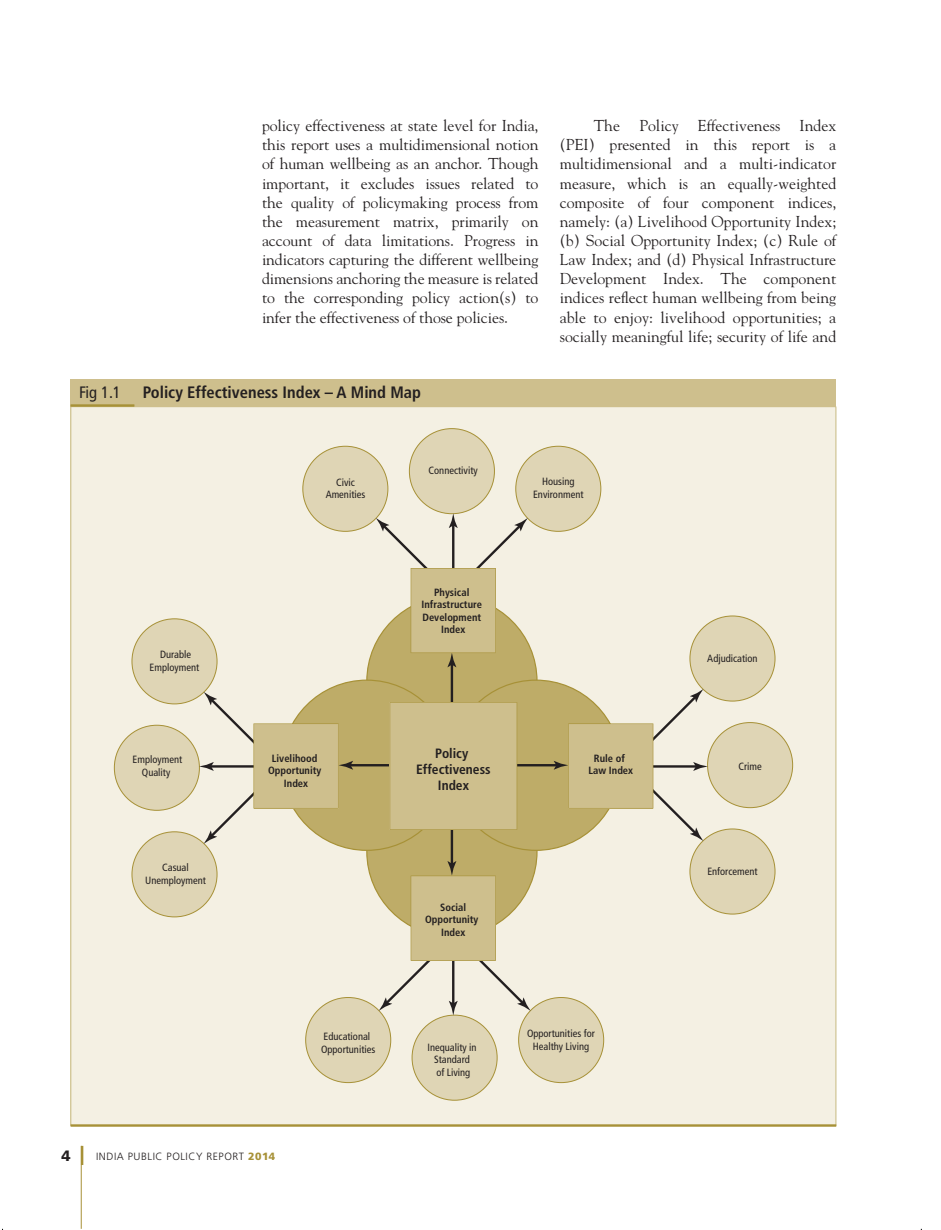
<style>
.page{position:relative;width:941px;height:1230px;background:#fff}
.page>*{position:absolute;margin:0;border:0;box-sizing:border-box;transform-origin:0 0}
.t1{font:700 condensed 16.5px "Frutiger";color:#231f20}
.t2{font:condensed 16.5px "Frutiger";color:#231f20}
.text_01{font:15.75px/19.2px "Goudy";letter-spacing:-.005em;color:#231f20;text-align:justify}
.t3{font:900 15px "Frutiger";color:#231f20}
.t4{font:700 condensed 13.5px/16.2px "Frutiger";color:#231f20;text-align:center}
.t5{font:condensed 10.5px/12.6px "Frutiger";color:#231f20;text-align:center}
.t6{font:700 condensed 10.5px/12.6px "Frutiger";color:#231f20;text-align:center}
.t7{font:300 10.5px "Frutiger";letter-spacing:.05em;color:#231f20}
.s1{font-weight:900;color:#a79137}
</style>
<div class="page">
<hr style="left:81px;top:1145px;width:1px;height:83px;background:#a79137">
<svg style="left:81px;top:1145px;width:2px;height:19px"></svg>
<div style="left:71px;top:406px;width:765px;height:718px;background:#f4f0e3"></div>
<div style="left:367px;top:766px;width:170px;height:170px;background:#beac68;border-radius:50%"></div>
<div style="left:367px;top:596px;width:170px;height:170px;background:#beac68;border-radius:50%"></div>
<div style="left:451px;top:680px;width:170px;height:170px;background:#beac68;border-radius:50%"></div>
<div style="left:282px;top:680px;width:170px;height:170px;background:#beac68;border-radius:50%"></div>
<div style="left:71px;top:379px;width:765px;height:27px;background:#cebf8d"></div>
<hr style="left:71px;top:1124px;width:765px;height:2px;background:#a79137">
<hr style="left:71px;top:404px;width:63px;height:2px;background:#a79137">
<div style="left:409px;top:428px;width:85px;height:85px;background:#dfd5b5;border-radius:50%"></div>
<div style="left:516px;top:446px;width:85px;height:85px;background:#dfd5b5;border-radius:50%"></div>
<div style="left:303px;top:446px;width:85px;height:85px;background:#dfd5b5;border-radius:50%"></div>
<div style="left:114px;top:725px;width:85px;height:85px;background:#dfd5b5;border-radius:50%"></div>
<div style="left:132px;top:618px;width:85px;height:85px;background:#dfd5b5;border-radius:50%"></div>
<div style="left:132px;top:831px;width:85px;height:85px;background:#dfd5b5;border-radius:50%"></div>
<div style="left:412px;top:1015px;width:85px;height:85px;background:#dfd5b5;border-radius:50%"></div>
<div style="left:306px;top:997px;width:85px;height:85px;background:#dfd5b5;border-radius:50%"></div>
<div style="left:518px;top:997px;width:85px;height:85px;background:#dfd5b5;border-radius:50%"></div>
<div style="left:707px;top:722px;width:85px;height:85px;background:#dfd5b5;border-radius:50%"></div>
<div style="left:690px;top:828px;width:85px;height:86px;background:#dfd5b5;border-radius:50%"></div>
<hr style="left:513px;top:764px;width:45px;height:2px;background:#231f20">
<hr style="left:451px;top:662px;width:2px;height:45px;background:#231f20">
<hr style="left:451px;top:820px;width:2px;height:45px;background:#231f20">
<div style="left:690px;top:616px;width:85px;height:85px;background:#dfd5b5;border-radius:50%"></div>
<svg style="left:553px;top:689px;width:155px;height:151px"></svg>
<svg style="left:379px;top:860px;width:151px;height:155px"></svg>
<svg style="left:376px;top:513px;width:152px;height:154px"></svg>
<hr style="left:348px;top:764px;width:45px;height:2px;background:#231f20">
<svg style="left:199px;top:691px;width:154px;height:152px"></svg>
<div style="left:389px;top:702px;width:128px;height:127px;background:#cebf8d"></div>
<p class="text_01" style="left:262px;top:116px;width:278px">policy effectiveness at state level for India, this report uses a multidimensional notion of human wellbeing as an anchor. Though important, it excludes issues related to the quality of policymaking process from the measurement matrix, primarily on account of data limitations. Progress in indicators capturing the different wellbeing dimensions anchoring the measure is related to the corresponding policy action(s) to infer the effectiveness of those policies.</p>
<p class="text_01" style="left:560px;top:116px;width:278px;text-indent:34px">The Policy Effectiveness Index (PEI) presented in this report is a multidimensional and a multi-indicator measure, which is an equally-weighted composite of four component indices, namely: (a) Livelihood Opportunity Index; (b) Social Opportunity Index; (c) Rule of Law Index; and (d) Physical Infrastructure Development Index. The component indices reflect human wellbeing from being able to enjoy: livelihood opportunities; a socially meaningful life; security of life and</p>
<p class="t2" style="left:79px;top:383px;width:43px">Fig 1.1</p>
<p class="t1" style="left:143px;top:383px;width:279px">Policy Effectiveness Index – A Mind Map</p>
<p class="t5" style="left:326px;top:475px;width:41px">Civic<br>Amenities</p>
<p class="t5" style="left:428px;top:464px;width:51px">Connectivity</p>
<p class="t5" style="left:150px;top:648px;width:51px">Durable<br>Employment</p>
<p class="t5" style="left:133px;top:753px;width:51px">Employment<br>Quality</p>
<p class="t5" style="left:145px;top:861px;width:62px">Casual<br>Unemployment</p>
<p class="t6" style="left:268px;top:751px;width:55px">Livelihood<br>Opportunity<br>Index</p>
<p class="t6" style="left:421px;top:585px;width:62px">Physical<br>Infrastructure<br>Development<br>Index</p>
<p class="t4" style="left:416px;top:744px;width:76px">Policy<br>Effectiveness<br>Index</p>
<p class="t6" style="left:425px;top:900px;width:55px">Social<br>Opportunity<br>Index</p>
<p class="t5" style="left:533px;top:475px;width:52px">Housing<br>Environment</p>
<p class="t6" style="left:588px;top:751px;width:46px">Rule of<br>Law Index</p>
<p class="t3" style="left:61px;top:1146px;width:11px">4</p>
<p class="t7" style="left:96px;top:1149px;width:181px">INDIA PUBLIC POLICY REPORT <span class="s1">2014</span></p>
<p class="t5" style="left:321px;top:1030px;width:56px;text-align:left">Educational<br>Opportunities</p>
<p class="t5" style="left:527px;top:1027px;width:69px">Opportunities for<br>Healthy Living</p>
<p class="t5" style="left:427px;top:1040px;width:51px">Inequality in<br>Standard<br>of Living</p>
<p class="t5" style="left:707px;top:652px;width:52px">Adjudication</p>
<p class="t5" style="left:738px;top:759px;width:25px">Crime</p>
<p class="t5" style="left:707px;top:864px;width:52px">Enforcement</p>
</div>
